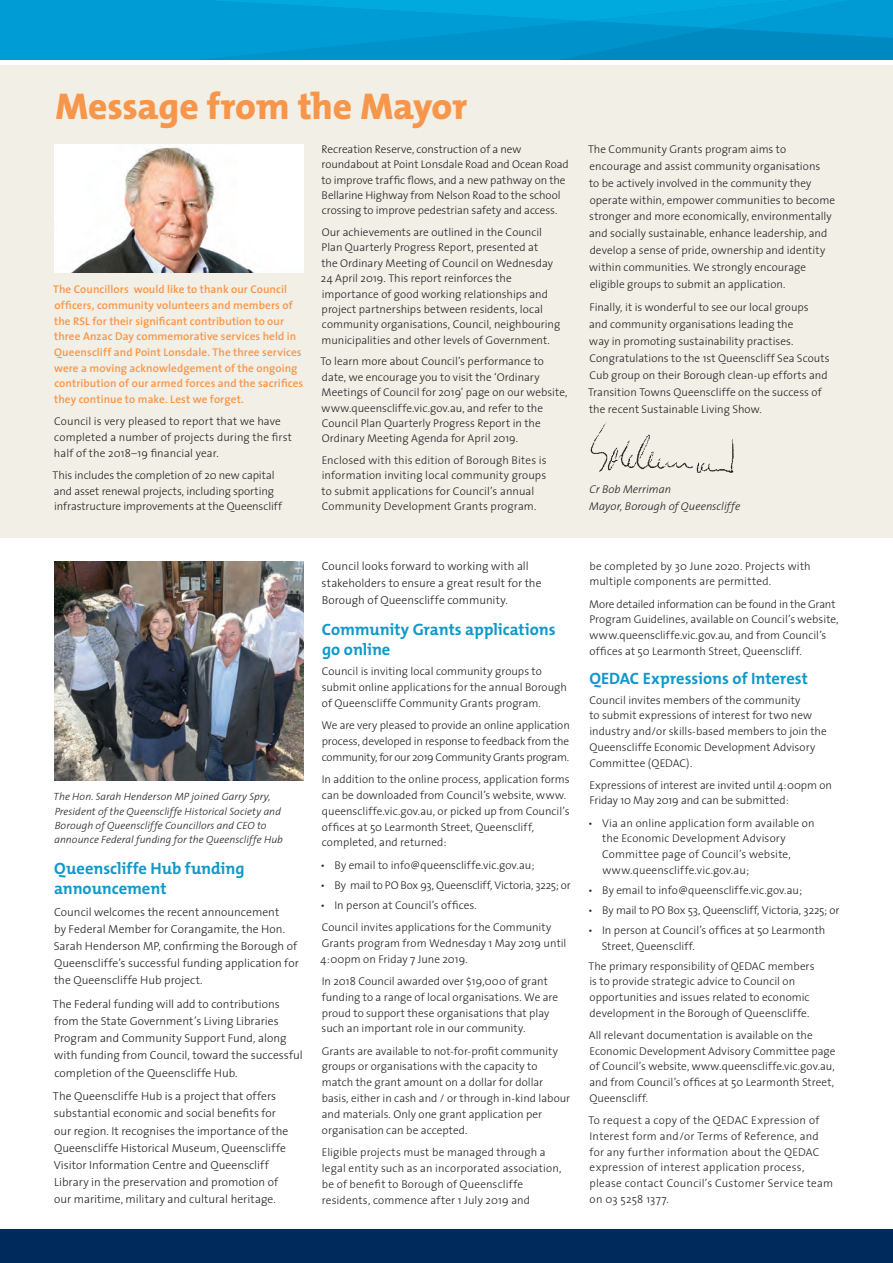
<style>
.page{position:relative;width:893px;height:1263px;background:#fff}
.page>*{position:absolute;margin:0;border:0;box-sizing:border-box;transform-origin:0 0}
.t1{font:800 37.5px "The Mix B8";letter-spacing:-.005em;color:#f7964a}
.t2{font:700 16.5px/20.5px "The Mix B7";letter-spacing:-.005em;color:#1098cb}
.t3{font:300 11.7px/17.2px "The Sans";letter-spacing:.005em;color:#231f20}
.t4{font:300 11.25px/15.8px "The Sans";letter-spacing:.005em;color:#231f20}
.t5{font:600 11.25px/15.8px "The Sans";letter-spacing:.01em;color:#f7964a}
.t6{font:300 11.25px/15.8px "The Sans";letter-spacing:.025em;color:#231f20}
.t7{font:300 11.25px "The Sans";letter-spacing:-.015em;color:#231f20}
.t8{font:italic 300 11.25px/17px "The Sans";letter-spacing:.005em;color:#231f20}
.t9{font:italic 300 10.5px/14.2px "The Sans";letter-spacing:.005em;color:#231f20}
</style>
<div class="page">
<div style="left:0;top:66px;width:893px;height:472px;background:#f1efe6"></div>
<div style="left:0;top:1229px;width:893px;height:34px;background:#00295c"></div>
<svg style="left:0;top:0;width:893px;height:60px;background:#0099d1"></svg>
<img style="left:54px;top:145px;width:250px;height:127px">
<img style="left:590px;top:422px;width:144px;height:51px">
<img style="left:54px;top:561px;width:250px;height:219px">
<h1 class="t1" style="left:55px;top:86px;width:413px">Message from the Mayor</h1>
<p class="t5" style="left:53px;top:281px;width:252px">The Councillors would like to thank our Council officers, community volunteers and members of the RSL for their significant contribution to our three Anzac Day commemorative services held in Queenscliff and Point Lonsdale. The three services were a moving acknowledgement of the ongoing contribution of our armed forces and the sacrifices they continue to make. Lest we forget.</p>
<p class="t4" style="left:54px;top:413px;width:240px">Council is very pleased to report that we have completed a number of projects during the first half of the 2018–19 financial year.</p>
<p class="t4" style="left:53px;top:467px;width:231px">This includes the completion of 20 new capital and asset renewal projects, including sporting infrastructure improvements at the Queenscliff</p>
<p class="t4" style="left:321px;top:141px;width:249px;line-height:15.3px">Recreation Reserve, construction of a new roundabout at Point Lonsdale Road and Ocean Road to improve traffic flows, and a new pathway on the Bellarine Highway from Nelson Road to the school crossing to improve pedestrian safety and access.</p>
<p class="t4" style="left:321px;top:224px;width:241px;line-height:15.3px">Our achievements are outlined in the Council Plan Quarterly Progress Report, presented at<br>the Ordinary Meeting of Council on Wednesday 24 April 2019. This report reinforces the importance of good working relationships and project partnerships between residents, local community organisations, Council, neighbouring municipalities and other levels of Government.</p>
<p class="t4" style="left:320px;top:354px;width:249px;line-height:15.3px">To learn more about Council’s performance to date, we encourage you to visit the ‘Ordinary Meetings of Council for 2019’ page on our website, www.queenscliffe.vic.gov.au, and refer to the Council Plan Quarterly Progress Report in the Ordinary Meeting Agenda for April 2019.</p>
<p class="t4" style="left:321px;top:452px;width:227px;line-height:15.3px">Enclosed with this edition of Borough Bites is information inviting local community groups to submit applications for Council’s annual Community Development Grants program.</p>
<p class="t4" style="left:588px;top:140px;width:249px;line-height:17px">The Community Grants program aims to encourage and assist community organisations<br>to be actively involved in the community they operate within, empower communities to become stronger and more economically, environmentally and socially sustainable, enhance leadership, and develop a sense of pride, ownership and identity within communities. We strongly encourage eligible groups to submit an application.</p>
<p class="t4" style="left:588px;top:299px;width:243px;line-height:17px">Finally, it is wonderful to see our local groups<br>and community organisations leading the<br>way in promoting sustainability practises.<br>Congratulations to the 1st Queenscliff Sea Scouts Cub group on their Borough clean-up efforts and Transition Towns Queenscliffe on the success of the recent Sustainable Living Show.</p>
<p class="t8" style="left:589px;top:481px;width:153px">Cr Bob Merriman<br>Mayor, Borough of Queenscliffe</p>
<p class="t9" style="left:54px;top:789px;width:231px">The Hon. Sarah Henderson MP joined Garry Spry, President of the Queenscliffe Historical Society and Borough of Queenscliffe Councillors and CEO to announce Federal funding for the Queenscliffe Hub</p>
<h2 class="t2" style="left:54px;top:858px;width:192px">Queenscliffe Hub funding announcement</h2>
<p class="t3" style="left:54px;top:902px;width:247px">Council welcomes the recent announcement<br>by Federal Member for Corangamite, the Hon.<br>Sarah Henderson MP, confirming the Borough of Queenscliffe’s successful funding application for the Queenscliffe Hub project.</p>
<p class="t3" style="left:53px;top:995px;width:251px">The Federal funding will add to contributions from the State Government’s Living Libraries Program and Community Support Fund, along with funding from Council, toward the successful completion of the Queenscliffe Hub.</p>
<p class="t3" style="left:53px;top:1087px;width:237px">The Queenscliffe Hub is a project that offers substantial economic and social benefits for our region. It recognises the importance of the Queenscliffe Historical Museum, Queenscliffe Visitor Information Centre and Queenscliff Library in the preservation and promotion of our maritime, military and cultural heritage.</p>
<p class="t3" style="left:322px;top:557px;width:221px">Council looks forward to working with all stakeholders to ensure a great result for the<br>Borough of Queenscliffe community.</p>
<h2 class="t2" style="left:322px;top:619px;width:235px">Community Grants applications go online</h2>
<p class="t4" style="left:322px;top:663px;width:247px">Council is inviting local community groups to submit online applications for the annual Borough of Queenscliffe Community Grants program.</p>
<p class="t4" style="left:321px;top:717px;width:250px;text-align:justify">We are very pleased to provide an online application process, developed in response to feedback from the community, for our 2019 Community Grants program.</p>
<p class="t4" style="left:322px;top:771px;width:249px">In addition to the online process, application forms can be downloaded from Council’s website, www. queenscliffe.vic.gov.au, or picked up from Council’s offices at 50 Learmonth Street, Queenscliff, completed, and returned:</p>
<p class="t4" style="left:321px;top:856px;width:215px">• By email to info@queenscliffe.vic.gov.au;</p>
<p class="t7" style="left:321px;top:875px;width:252px">• By mail to PO Box 93, Queenscliff, Victoria, 3225; or</p>
<p class="t4" style="left:321px;top:893px;width:232px;line-height:22.2px">• In person at Council’s offices.<br>Council invites applications for the Community</p>
<p class="t4" style="left:321px;top:935px;width:247px">Grants program from Wednesday 1 May 2019 until<br>4:00pm on Friday 7 June 2019.</p>
<p class="t4" style="left:322px;top:973px;width:238px">In 2018 Council awarded over $19,000 of grant funding to a range of local organisations. We are proud to support these organisations that play such an important role in our community.</p>
<p class="t4" style="left:322px;top:1042px;width:250px">Grants are available to not-for-profit community groups or organisations with the capacity to match the grant amount on a dollar for dollar basis, either in cash and / or through in-kind labour and materials. Only one grant application per organisation can be accepted.</p>
<p class="t4" style="left:322px;top:1144px;width:241px">Eligible projects must be managed through a legal entity such as an incorporated association, be of benefit to Borough of Queenscliffe residents, commence after 1 July 2019 and</p>
<p class="t4" style="left:589px;top:558px;width:223px">be completed by 30 June 2020. Projects with multiple components are permitted.</p>
<p class="t4" style="left:589px;top:595px;width:251px">More detailed information can be found in the Grant Program Guidelines, available on Council’s website, www.queenscliffe.vic.gov.au, and from Council’s offices at 50 Learmonth Street, Queenscliff.</p>
<h2 class="t2" style="left:590px;top:668px;width:220px">QEDAC Expressions of Interest</h2>
<p class="t4" style="left:589px;top:691px;width:239px">Council invites members of the community<br>to submit expressions of interest for two new industry and/or skills-based members to join the Queenscliffe Economic Development Advisory Committee (QEDAC).</p>
<p class="t4" style="left:589px;top:777px;width:244px">Expressions of interest are invited until 4:00pm on<br>Friday 10 May 2019 and can be submitted:</p>
<p class="t4" style="left:602px;top:814px;width:214px;text-indent:-14px">• Via an online application form available on the Economic Development Advisory Committee page of Council’s website, www.queenscliffe.vic.gov.au;</p>
<p class="t4" style="left:588px;top:882px;width:215px">• By email to info@queenscliffe.vic.gov.au;</p>
<p class="t4" style="left:588px;top:902px;width:253px">• By mail to PO Box 53, Queenscliff, Victoria, 3225; or</p>
<p class="t4" style="left:602px;top:922px;width:225px;text-indent:-13px">• In person at Council’s offices at 50 Learmonth<br>Street, Queenscliff.</p>
<p class="t4" style="left:588px;top:957px;width:228px">The primary responsibility of QEDAC members is to provide strategic advice to Council on opportunities and issues related to economic development in the Borough of Queenscliffe.</p>
<p class="t4" style="left:589px;top:1027px;width:248px">All relevant documentation is available on the Economic Development Advisory Committee page of Council’s website, www.queenscliffe.vic.gov.au, and from Council’s offices at 50 Learmonth Street, Queenscliff.</p>
<p class="t6" style="left:588px;top:1112px;width:246px">To request a copy of the QEDAC Expression of Interest form and/or Terms of Reference, and for any further information about the QEDAC expression of interest application process, please contact Council’s Customer Service team on 03 5258 1377.</p>
</div>
